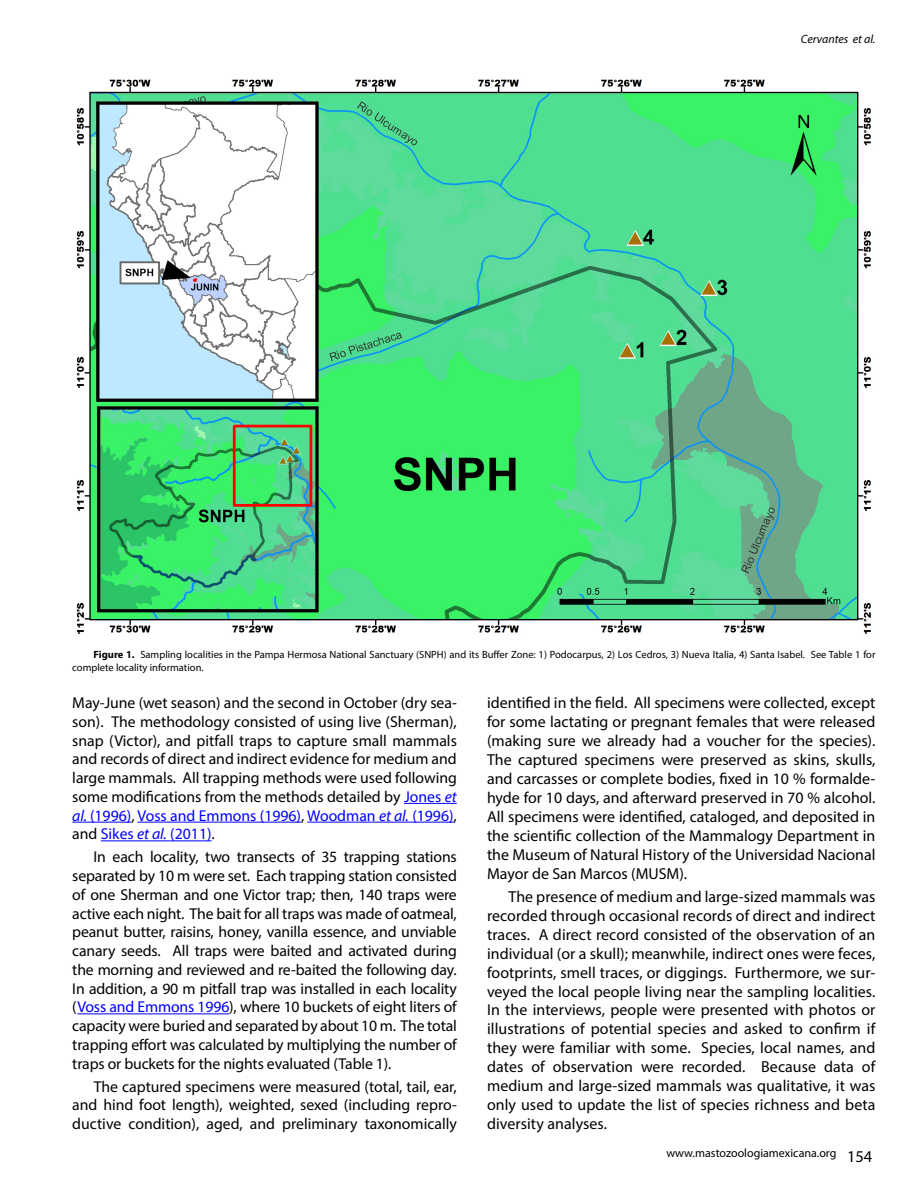
<style>
.page{position:relative;width:918px;height:1188px;background:#fff}
.page>*{position:absolute;margin:0;border:0;box-sizing:border-box;transform-origin:0 0}
.TextoGeneral{font:15.9px/18.9px "Myriad Pro";letter-spacing:.005em;color:#000;text-align:justify}
.TextoGeneral-2{font:15.75px/18.8px "Myriad Pro";color:#000;text-align:justify}
.t1{font:12px "Myriad Pro";color:#000}
.t2{font:italic 12px "Myriad Pro";color:#000}
.Tex_Fig_yTab{font:10.5px/13.5px "Myriad Pro";color:#000}
.s1{font-weight:700}
.s2{color:#00f}
.s3{font-style:italic;color:#00f}
.s4{font-size:16.5px}
</style>
<div class="page">
<hr style="left:404px;top:803px;width:53px;height:1px;background:#00f">
<hr style="left:72px;top:822px;width:59px;height:1px;background:#00f">
<hr style="left:137px;top:822px;width:164px;height:1px;background:#00f">
<hr style="left:307px;top:822px;width:147px;height:1px;background:#00f">
<hr style="left:101px;top:840px;width:111px;height:1px;background:#00f">
<hr style="left:77px;top:1013px;width:152px;height:1px;background:#00f">
<img style="left:76px;top:79px;width:795px;height:555px">
<p class="t2" style="left:801px;top:32px;width:76px">Cervantes et al.</p>
<p class="Tex_Fig_yTab" style="left:72px;top:647px;width:805px;text-indent:21px"><span class="s1">Figure 1.</span> Sampling localities in the Pampa Hermosa National Sanctuary (SNPH) and its Buffer Zone: 1) Podocarpus, 2) Los Cedros, 3) Nueva Italia, 4) Santa Isabel. See Table 1 for complete locality information.</p>
<p class="TextoGeneral-2" style="left:72px;top:693px;width:386px">May-June (wet season) and the second in October (dry sea&shy;son). The methodology consisted of using live (Sherman), snap (Victor), and pitfall traps to capture small mammals and records of direct and indirect evidence for medium and large mammals. All trapping methods were used following some modifications from the methods detailed by <span class="s2">Jones</span> <span class="s3">et al.</span> <span class="s2">(1996)</span>, <span class="s2">Voss and Emmons (1996)</span>, <span class="s2">Woodman</span> <span class="s3">et al.</span> <span class="s2">(1996)</span>, and <span class="s2">Sikes</span> <span class="s3">et al.</span> <span class="s2">(2011)</span>.</p>
<p class="TextoGeneral-2" style="left:72px;top:847px;width:386px;text-indent:21px">In each locality, two transects of 35 trapping stations separated by 10 m were set. Each trapping station consisted of one Sherman and one Victor trap; then, 140 traps were active each night. The bait for all traps was made of oatmeal, peanut butter, raisins, honey, vanilla essence, and unviable canary seeds. All traps were baited and activated during the morning and reviewed and re-baited the following day.<br>In addition, a 90 m pitfall trap was installed in each locality (<span class="s2">Voss and Emmons 1996</span>), where 10 buckets of eight liters of capacity were buried and separated by about 10 m. The total trapping effort was calculated by multiplying the number of traps or buckets for the nights evaluated (Table 1).</p>
<p class="TextoGeneral-2" style="left:72px;top:1077px;width:386px;text-indent:21px">The captured specimens were measured (total, tail, ear, and hind foot length), weighted, sexed (including repro&shy;ductive condition), aged, and preliminary taxonomically</p>
<p class="TextoGeneral" style="left:487px;top:693px;width:390px">identified in the field. All specimens were collected, except for some lactating or pregnant females that were released (making sure we already had a voucher for the species).<br>The captured specimens were preserved as skins, skulls, and carcasses or complete bodies, fixed in 10 % formalde&shy;hyde for 10 days, and afterward preserved in 70 % alcohol.<br>All specimens were identified, cataloged, and deposited in the scientific collection of the Mammalogy Department in the Museum of Natural History of the Universidad Nacional Mayor de San Marcos (MUSM).</p>
<p class="TextoGeneral" style="left:487px;top:887px;width:390px;text-indent:21px">The presence of medium and large-sized mammals was recorded through occasional records of direct and indirect traces. A direct record consisted of the observation of an individual (or a skull); meanwhile, indirect ones were feces, footprints, smell traces, or diggings. Furthermore, we sur&shy;veyed the local people living near the sampling localities.<br>In the interviews, people were presented with photos or illustrations of potential species and asked to confirm if they were familiar with some. Species, local names, and dates of observation were recorded. Because data of medium and large-sized mammals was qualitative, it was only used to update the list of species richness and beta diversity analyses.</p>
<p class="t1" style="left:666px;top:1146px;width:208px">www.mastozoologiamexicana.org <span class="s4">154</span></p>
</div>
